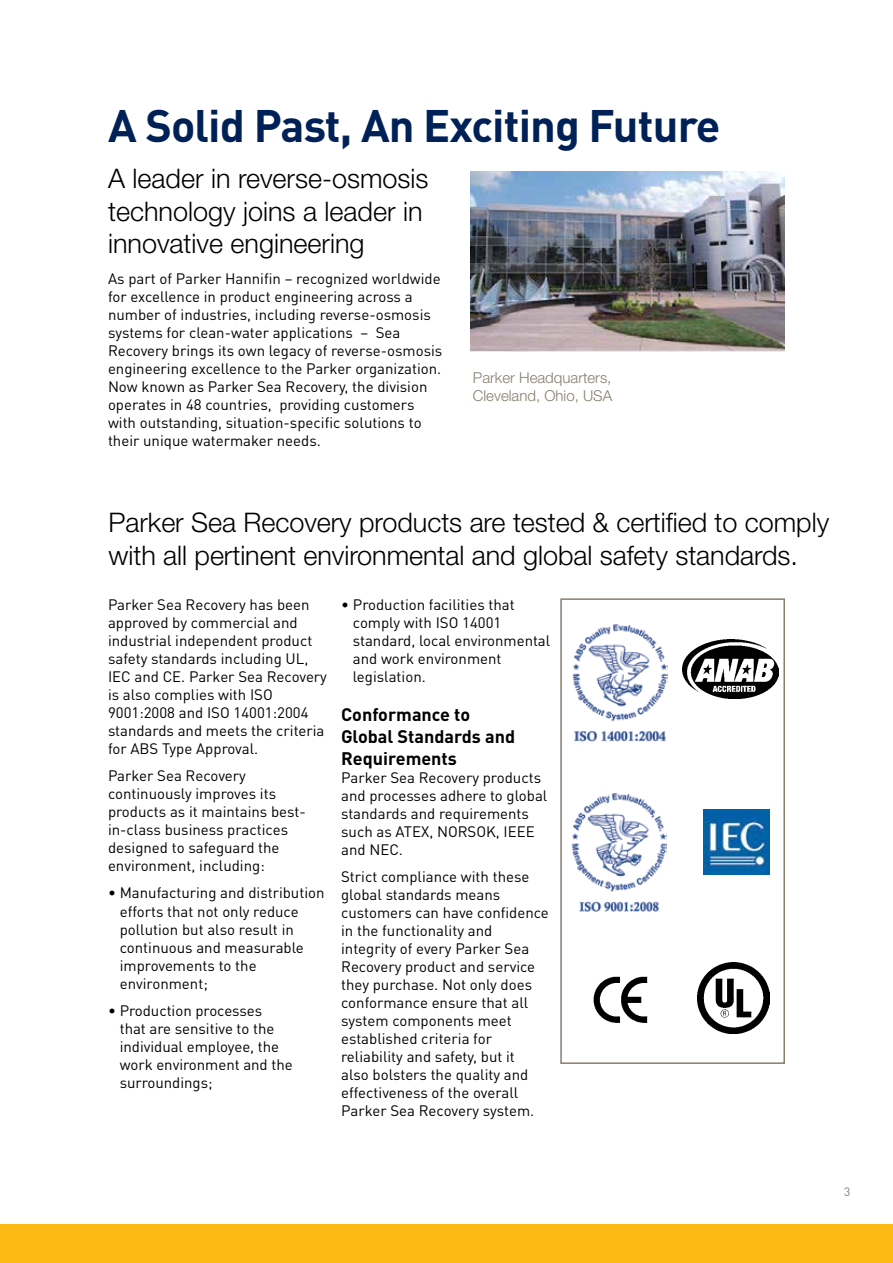
<style>
.page{position:relative;width:893px;height:1263px;background:#fff}
.page>*{position:absolute;margin:0;border:0;box-sizing:border-box;transform-origin:0 0}
.t1{font:700 45px "DINOT";letter-spacing:-.02em;color:#002157}
.t2{font:300 27px/32.4px "Helvetica Neue LT Std";color:#000}
.t3{font:700 18px/21.6px "DINOT";color:#000}
.t4{font:15px/18px "DINOT";color:#000}
.t5{font:300 15px/18px "Helvetica Neue LT Std";color:#887d6e}
.t6{font:12px "DINOT";color:#887d6e}
</style>
<div class="page">
<div style="left:0;top:1225px;width:893px;height:38px;background:#fdb913"></div>
<img style="left:471px;top:171px;width:314px;height:180px">
<img style="left:704px;top:809px;width:65px;height:66px">
<img style="left:698px;top:962px;width:71px;height:72px">
<img style="left:683px;top:639px;width:95px;height:59px">
<img style="left:593px;top:976px;width:55px;height:47px">
<img style="left:571px;top:793px;width:96px;height:118px">
<img style="left:572px;top:624px;width:95px;height:118px">
<div style="left:560px;top:598px;width:225px;height:466px;border:2px solid #887d6e"></div>
<h1 class="t1" style="left:108px;top:95px;width:614px">A Solid Past, An Exciting Future</h1>
<h2 class="t2" style="left:108px;top:162px;width:322px">A leader in reverse-osmosis technology joins a leader in innovative engineering</h2>
<p class="t4" style="left:108px;top:269px;width:336px">As part of Parker Hannifin – recognized worldwide for excellence in product engineering across a number of industries, including reverse-osmosis systems for clean-water applications – Sea Recovery brings its own legacy of reverse-osmosis engineering excellence to the Parker organization.<br>Now known as Parker Sea Recovery, the division operates in 48 countries, providing customers with outstanding, situation-specific solutions to their unique watermaker needs.</p>
<p class="t5" style="left:473px;top:368px;width:141px">Parker Headquarters,<br>Cleveland, Ohio, USA</p>
<h2 class="t2" style="left:109px;top:506px;width:722px">Parker Sea Recovery products are tested &amp; certified to comply with all pertinent environmental and global safety standards.</h2>
<p class="t4" style="left:108px;top:595px;width:220px">Parker Sea Recovery has been approved by commercial and industrial independent product safety standards including UL,<br>IEC and CE. Parker Sea Recovery is also complies with ISO<br>9001:2008 and ISO 14001:2004 standards and meets the criteria for ABS Type Approval.</p>
<p class="t4" style="left:108px;top:766px;width:199px">Parker Sea Recovery continuously improves its products as it maintains best&shy;in-class business practices designed to safeguard the environment, including:</p>
<p class="t4" style="left:120px;top:883px;width:206px;text-indent:-12px">• Manufacturing and distribution efforts that not only reduce pollution but also result in continuous and measurable improvements to the environment;</p>
<p class="t4" style="left:120px;top:1000px;width:175px;text-indent:-12px">• Production processes<br>that are sensitive to the individual employee, the work environment and the surroundings;</p>
<p class="t4" style="left:353px;top:595px;width:199px;text-indent:-12px">• Production facilities that comply with ISO 14001 standard, local environmental and work environment legislation.</p>
<p class="t3" style="left:341px;top:703px;width:175px">Conformance to<br>Global Standards and<br>Requirements</p>
<p class="t4" style="left:341px;top:768px;width:208px">Parker Sea Recovery products and processes adhere to global standards and requirements such as ATEX, NORSOK, IEEE and NEC.</p>
<p class="t4" style="left:341px;top:867px;width:209px">Strict compliance with these global standards means customers can have confidence in the functionality and integrity of every Parker Sea<br>Recovery product and service they purchase. Not only does conformance ensure that all system components meet established criteria for reliability and safety, but it<br>also bolsters the quality and effectiveness of the overall<br>Parker Sea Recovery system.</p>
<p class="t6" style="left:844px;top:1184px;width:8px">3</p>
</div>
